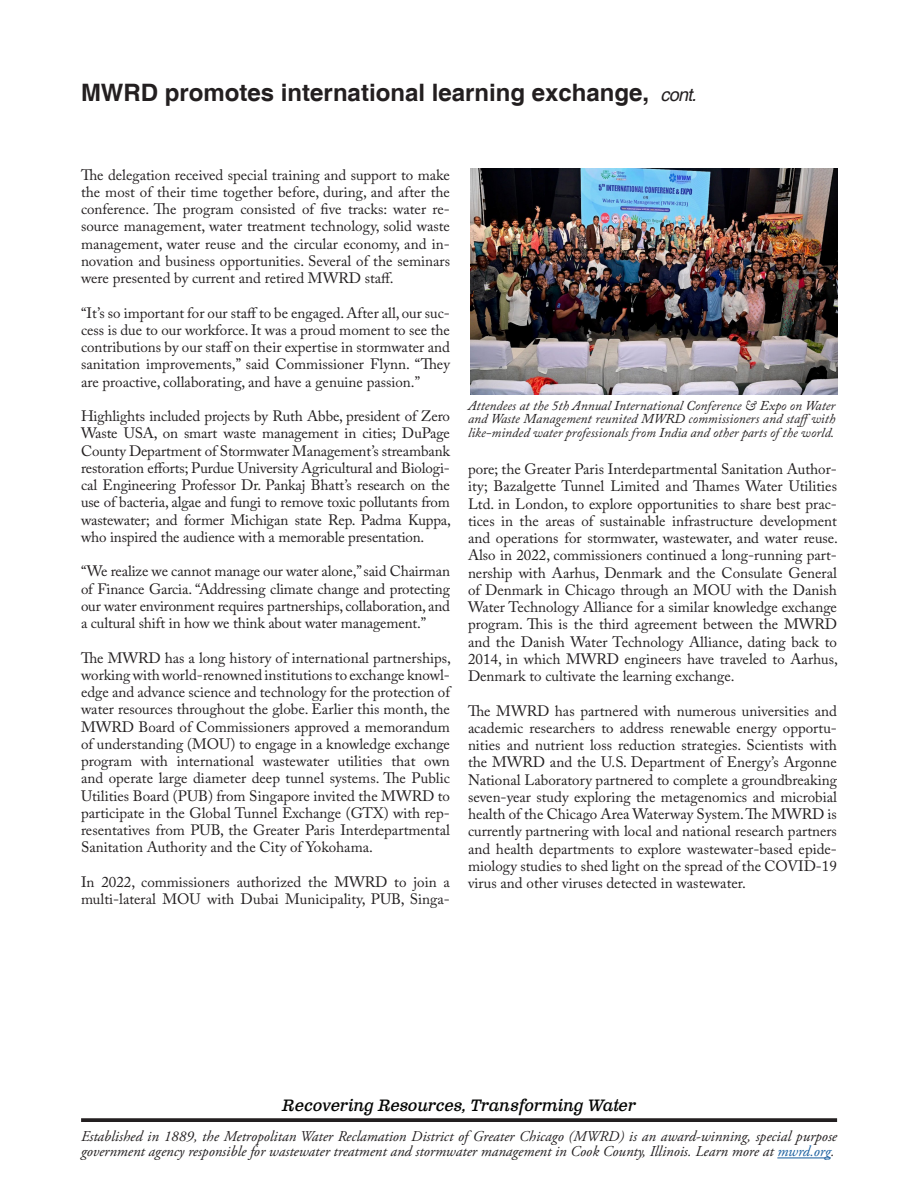
<style>
.page{position:relative;width:918px;height:1188px;background:#fff}
.page>*{position:absolute;margin:0;border:0;box-sizing:border-box;transform-origin:0 0}
.Paragraph_JJK{font:700 24px "Helvetica";color:#231f20}
.Paragraph_Style_9{font:italic 16.5px "Clarendon Text Pro";letter-spacing:-.005em;color:#040503}
.Paragraph_JJK-2{font:15px/17.2px "Adobe Caslon Pro";color:#231f20;text-align:justify}
.t1{font:italic 15px/15px "Adobe Garamond Pro";color:#231f20}
.Paragraph_JJK-3{font:italic 13.5px/13.5px "Adobe Caslon Pro";color:#231f20;text-align:justify}
.s1{font-weight:400;font-style:italic;font-size:18px}
.s2{color:#175d9e}
</style>
<div class="page">
<hr style="left:777px;top:1158px;width:54px;height:1px;background:#175d9e">
<svg style="left:81px;top:1118px;width:756px;height:4px;fill:#231f20"></svg>
<img style="left:470px;top:168px;width:367px;height:226px">
<p class="Paragraph_JJK" style="left:81px;top:78px;width:617px">MWRD promotes international learning exchange, <span class="s1">cont.</span></p>
<p class="Paragraph_JJK-2" style="left:81px;top:166px;width:371px">The delegation received special training and support to make the most of their time together before, during, and after the conference. The program consisted of five tracks: water re&shy;source management, water treatment technology, solid waste management, water reuse and the circular economy, and in&shy;novation and business opportunities. Several of the seminars were presented by current and retired MWRD staff.</p>
<p class="Paragraph_JJK-2" style="left:81px;top:304px;width:371px">“It’s so important for our staff to be engaged. After all, our suc&shy;cess is due to our workforce. It was a proud moment to see the contributions by our staff on their expertise in stormwater and sanitation improvements,” said Commissioner Flynn. “They are proactive, collaborating, and have a genuine passion.”</p>
<p class="Paragraph_JJK-2" style="left:81px;top:407px;width:372px">Highlights included projects by Ruth Abbe, president of Zero Waste USA, on smart waste management in cities; DuPage County Department of Stormwater Management’s streambank restoration efforts; Purdue University Agricultural and Biologi&shy;cal Engineering Professor Dr. Pankaj Bhatt’s research on the use of bacteria, algae and fungi to remove toxic pollutants from wastewater; and former Michigan state Rep. Padma Kuppa, who inspired the audience with a memorable presentation.</p>
<p class="Paragraph_JJK-2" style="left:81px;top:562px;width:371px">“We realize we cannot manage our water alone,” said Chairman of Finance Garcia. “Addressing climate change and protecting our water environment requires partnerships, collaboration, and a cultural shift in how we think about water management.”</p>
<p class="Paragraph_JJK-2" style="left:81px;top:649px;width:372px">The MWRD has a long history of international partnerships, working with world-renowned institutions to exchange knowl&shy;edge and advance science and technology for the protection of water resources throughout the globe. Earlier this month, the MWRD Board of Commissioners approved a memorandum of understanding (MOU) to engage in a knowledge exchange program with international wastewater utilities that own and operate large diameter deep tunnel systems. The Public Utilities Board (PUB) from Singapore invited the MWRD to participate in the Global Tunnel Exchange (GTX) with rep&shy;resentatives from PUB, the Greater Paris Interdepartmental Sanitation Authority and the City of Yokohama.</p>
<p class="Paragraph_JJK-2" style="left:81px;top:873px;width:371px">In 2022, commissioners authorized the MWRD to join a multi-lateral MOU with Dubai Municipality, PUB, Singa-</p>
<p class="Paragraph_JJK-3" style="left:468px;top:398px;width:369px">Attendees at the 5th Annual International Conference &amp; Expo on Water and Waste Management reunited MWRD commissioners and staffwith like-minded water professionals from India and other parts of the world.</p>
<p class="Paragraph_JJK-2" style="left:468px;top:460px;width:372px">pore; the Greater Paris Interdepartmental Sanitation Author&shy;ity; Bazalgette Tunnel Limited and Thames Water Utilities Ltd. in London, to explore opportunities to share best prac&shy;tices in the areas of sustainable infrastructure development and operations for stormwater, wastewater, and water reuse.<br>Also in 2022, commissioners continued a long-running part&shy;nership with Aarhus, Denmark and the Consulate General of Denmark in Chicago through an MOU with the Danish Water Technology Alliance for a similar knowledge exchange program. This is the third agreement between the MWRD and the Danish Water Technology Alliance, dating back to 2014, in which MWRD engineers have traveled to Aarhus, Denmark to cultivate the learning exchange.</p>
<p class="Paragraph_JJK-2" style="left:468px;top:702px;width:371px">The MWRD has partnered with numerous universities and academic researchers to address renewable energy opportu&shy;nities and nutrient loss reduction strategies. Scientists with the MWRD and the U.S. Department of Energy’s Argonne National Laboratory partnered to complete a groundbreaking seven-year study exploring the metagenomics and microbial health of the Chicago Area Waterway System. The MWRD is currently partnering with local and national research partners and health departments to explore wastewater-based epide&shy;miology studies to shed light on the spread of the COVID-19 virus and other viruses detected in wastewater.</p>
<p class="Paragraph_Style_9" style="left:282px;top:1095px;width:355px">Recovering Resources, Transforming Water</p>
<p class="t1" style="left:81px;top:1130px;width:758px">Established in 1889, the Metropolitan Water Reclamation District of Greater Chicago (MWRD) is an award-winning, special purpose government agency responsible for wastewater treatment and stormwater management in Cook County, Illinois. Learn more at <span class="s2">mwrd.org</span>.</p>
</div>
